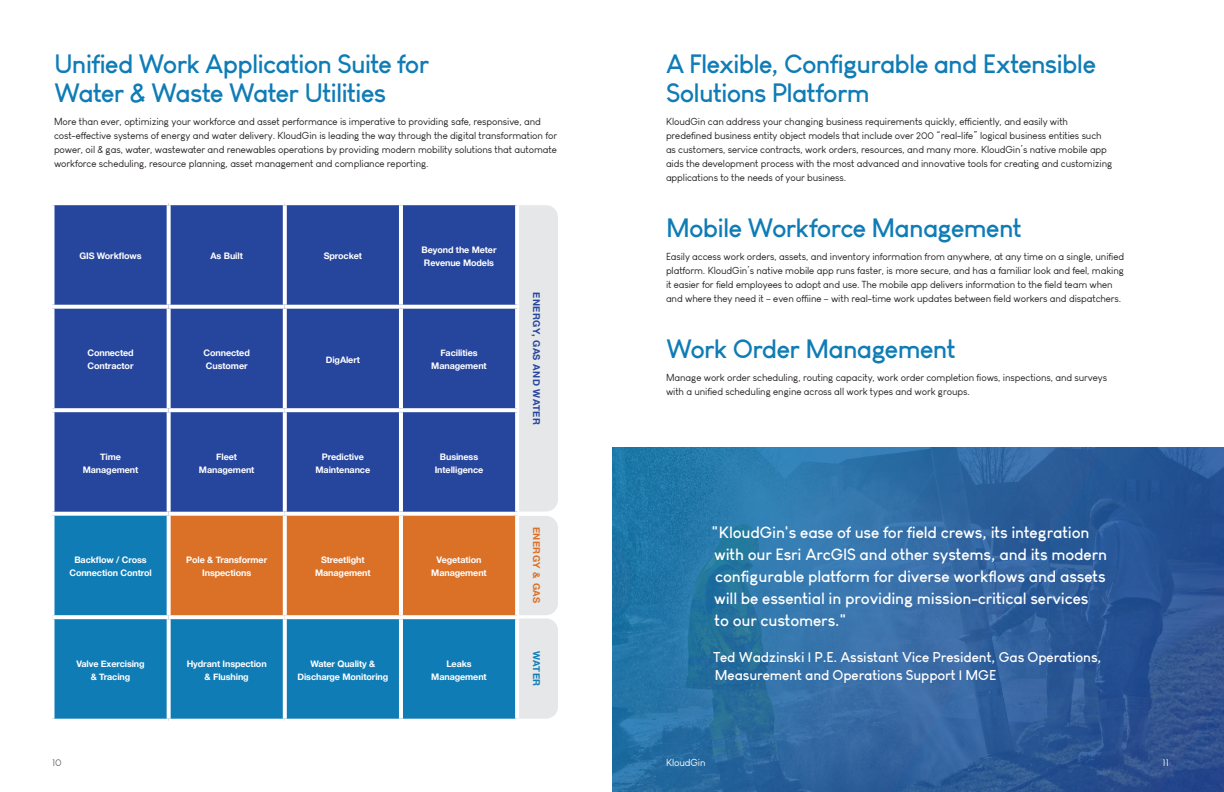
<style>
.page{position:relative;width:1224px;height:792px;background:#fff}
.page>*{position:absolute;margin:0;border:0;box-sizing:border-box;transform-origin:0 0}
.t1{font:700 26px/29px "Louis George Cafe";letter-spacing:-.03em;color:#0f7cb6}
.Quotes_Small{font:700 16px/22px "Louis George Cafe";letter-spacing:-.01em;color:#fff}
.By-line_Small{font:700 14px/18px "Louis George Cafe";letter-spacing:-.01em;color:#fff}
.P1{font:10px/14px "Louis George Cafe";letter-spacing:-.01em;color:#231f20}
.P1-2{font:10px "Louis George Cafe";letter-spacing:-.01em;color:#fff}
.t2{font:10px "Louis George Cafe";color:#636366}
.Eyebrow{font:700 9.5px "Helvetica Neue";letter-spacing:.05em;color:#26459d}
.Eyebrow-2{font:700 9.5px "Helvetica Neue";letter-spacing:.05em;color:#db7027}
.Eyebrow-3{font:700 9.5px "Helvetica Neue";color:#0f7cb6}
.Graphic_Titles{font:700 9px/13px "Helvetica Neue";letter-spacing:-.01em;color:#fff;text-align:center}
</style>
<div class="page">
<div style="left:492px;top:205px;width:66px;height:307px;background:#e6e7e9;border-radius:12px"></div>
<div style="left:492px;top:516px;width:66px;height:99px;background:#e6e7e9;border-radius:12px"></div>
<div style="left:492px;top:618px;width:66px;height:101px;background:#e6e7e9;border-radius:12px"></div>
<div style="left:54px;top:205px;width:461px;height:307px;background:#26459d"></div>
<div style="left:54px;top:516px;width:461px;height:203px;background:#0f7cb6"></div>
<div style="left:171px;top:516px;width:344px;height:99px;background:#db7027"></div>
<svg style="left:167px;top:205px;width:4px;height:100px"></svg>
<svg style="left:283px;top:205px;width:4px;height:100px"></svg>
<hr style="left:399px;top:205px;width:4px;height:100px;background:#fff">
<svg style="left:515px;top:205px;width:4px;height:100px"></svg>
<svg style="left:52px;top:305px;width:117px;height:4px"></svg>
<svg style="left:169px;top:305px;width:116px;height:4px"></svg>
<svg style="left:167px;top:309px;width:4px;height:99px"></svg>
<svg style="left:285px;top:305px;width:116px;height:4px"></svg>
<svg style="left:283px;top:309px;width:4px;height:99px"></svg>
<svg style="left:401px;top:305px;width:118px;height:4px"></svg>
<hr style="left:399px;top:309px;width:4px;height:99px;background:#fff">
<svg style="left:516px;top:309px;width:3px;height:99px"></svg>
<svg style="left:52px;top:408px;width:117px;height:4px"></svg>
<svg style="left:169px;top:408px;width:116px;height:4px"></svg>
<svg style="left:167px;top:412px;width:4px;height:100px"></svg>
<svg style="left:285px;top:408px;width:116px;height:4px"></svg>
<svg style="left:283px;top:412px;width:4px;height:100px"></svg>
<svg style="left:401px;top:408px;width:118px;height:4px"></svg>
<hr style="left:399px;top:412px;width:4px;height:100px;background:#fff">
<svg style="left:515px;top:412px;width:4px;height:100px"></svg>
<svg style="left:52px;top:512px;width:117px;height:4px"></svg>
<svg style="left:169px;top:512px;width:116px;height:4px"></svg>
<svg style="left:167px;top:516px;width:4px;height:99px"></svg>
<svg style="left:285px;top:515px;width:116px;height:1px"></svg>
<svg style="left:283px;top:516px;width:4px;height:99px"></svg>
<svg style="left:401px;top:515px;width:116px;height:1px"></svg>
<hr style="left:399px;top:516px;width:4px;height:99px;background:#fff">
<svg style="left:515px;top:516px;width:4px;height:99px"></svg>
<svg style="left:52px;top:615px;width:117px;height:4px"></svg>
<svg style="left:169px;top:615px;width:116px;height:4px"></svg>
<svg style="left:167px;top:619px;width:4px;height:100px"></svg>
<svg style="left:285px;top:615px;width:116px;height:4px"></svg>
<svg style="left:283px;top:619px;width:4px;height:100px"></svg>
<svg style="left:401px;top:615px;width:118px;height:4px"></svg>
<hr style="left:399px;top:619px;width:4px;height:100px;background:#fff">
<svg style="left:515px;top:619px;width:4px;height:100px"></svg>
<svg style="left:612px;top:447px;width:612px;height:345px;background:#2d67a0"></svg>
<h1 class="t1" style="left:54px;top:49px;width:377px">Unified Work Application Suite for<br>Water &amp; Waste Water Utilities</h1>
<p class="P1" style="left:54px;top:114px;width:505px">More than ever, optimizing your workforce and asset performance is imperative to providing safe, responsive, and cost-effective systems of energy and water delivery. KloudGin is leading the way through the digital transformation for power, oil &amp; gas, water, wastewater and renewables operations by providing modern mobility solutions that automate workforce scheduling, resource planning, asset management and compliance reporting.</p>
<p class="Graphic_Titles" style="left:80px;top:250px;width:64px">GIS Workflows</p>
<p class="Graphic_Titles" style="left:211px;top:250px;width:34px">As Built</p>
<p class="Graphic_Titles" style="left:324px;top:250px;width:40px">Sprocket</p>
<p class="Graphic_Titles" style="left:422px;top:243px;width:76px;text-align:left">Beyond the Meter<br>Revenue Models</p>
<p class="Graphic_Titles" style="left:87px;top:347px;width:48px;text-align:left">Connected<br>Contractor</p>
<p class="Graphic_Titles" style="left:204px;top:347px;width:48px;text-align:left">Connected<br>Customer</p>
<p class="Graphic_Titles" style="left:326px;top:353px;width:36px">DigAlert</p>
<p class="Graphic_Titles" style="left:431px;top:347px;width:57px">Facilities<br>Management</p>
<p class="Graphic_Titles" style="left:83px;top:450px;width:57px">Time<br>Management</p>
<p class="Graphic_Titles" style="left:199px;top:450px;width:57px">Fleet<br>Management</p>
<p class="Graphic_Titles" style="left:316px;top:450px;width:56px">Predictive<br>Maintenance</p>
<p class="Graphic_Titles" style="left:435px;top:450px;width:50px">Business<br>Intelligence</p>
<p class="Graphic_Titles" style="left:69px;top:554px;width:84px">Backflow / Cross<br>Connection Control</p>
<p class="Graphic_Titles" style="left:186px;top:554px;width:82px">Pole &amp; Transformer<br>Inspections</p>
<p class="Graphic_Titles" style="left:315px;top:554px;width:57px">Streetlight<br>Management</p>
<p class="Graphic_Titles" style="left:431px;top:554px;width:57px">Vegetation<br>Management</p>
<p class="Graphic_Titles" style="left:76px;top:657px;width:70px">Valve Exercising &amp; Tracing</p>
<p class="Graphic_Titles" style="left:187px;top:657px;width:81px">Hydrant Inspection &amp; Flushing</p>
<p class="Graphic_Titles" style="left:297px;top:657px;width:92px">Water Quality &amp;<br>Discharge Monitoring</p>
<p class="Graphic_Titles" style="left:431px;top:657px;width:57px">Leaks<br>Management</p>
<p class="t2" style="left:52px;top:757px;width:11px">10</p>
<p class="Eyebrow" style="left:544px;top:292px;width:134px;rotate:90deg">ENERGY, GAS AND WATER</p>
<p class="Eyebrow-2" style="left:544px;top:527px;width:78px;rotate:90deg">ENERGY &amp; GAS</p>
<p class="Eyebrow-3" style="left:544px;top:651px;width:37px;rotate:90deg">WATER</p>
<h1 class="t1" style="left:666px;top:49px;width:432px">A Flexible, Configurable and Extensible<br>Solutions Platform</h1>
<p class="P1" style="left:666px;top:114px;width:448px">KloudGin can address your changing business requirements quickly, efficiently, and easily with predefined business entity object models that include over 200 “real-life” logical business entities such as customers, service contracts, work orders, resources, and many more. KloudGin’s native mobile app aids the development process with the most advanced and innovative tools for creating and customizing applications to the needs of your business.</p>
<h1 class="t1" style="left:666px;top:213px;width:357px">Mobile Workforce Management</h1>
<p class="P1" style="left:666px;top:249px;width:460px">Easily access work orders, assets, and inventory information from anywhere, at any time on a single, unified platform. KloudGin’s native mobile app runs faster, is more secure, and has a familiar look and feel, making it easier for field employees to adopt and use. The mobile app delivers information to the field team when and where they need it – even offline – with real-time work updates between field workers and dispatchers.</p>
<h1 class="t1" style="left:666px;top:334px;width:291px">Work Order Management</h1>
<p class="P1" style="left:666px;top:370px;width:443px">Manage work order scheduling, routing capacity, work order completion flows, inspections, and surveys with a unified scheduling engine across all work types and work groups.</p>
<p class="Quotes_Small" style="left:712px;top:521px;width:397px">"KloudGin's ease of use for field crews, its integration with our Esri ArcGIS and other systems, and its modern configurable platform for diverse workflows and assets will be essential in providing mission-critical services<br>to our customers."</p>
<p class="By-line_Small" style="left:713px;top:648px;width:390px">Ted Wadzinski | P.E. Assistant Vice President, Gas Operations,<br>Measurement and Operations Support | MGE</p>
<p class="P1-2" style="left:666px;top:757px;width:41px">KloudGin</p>
<p class="P1-2" style="left:1163px;top:757px;width:8px">11</p>
</div>
